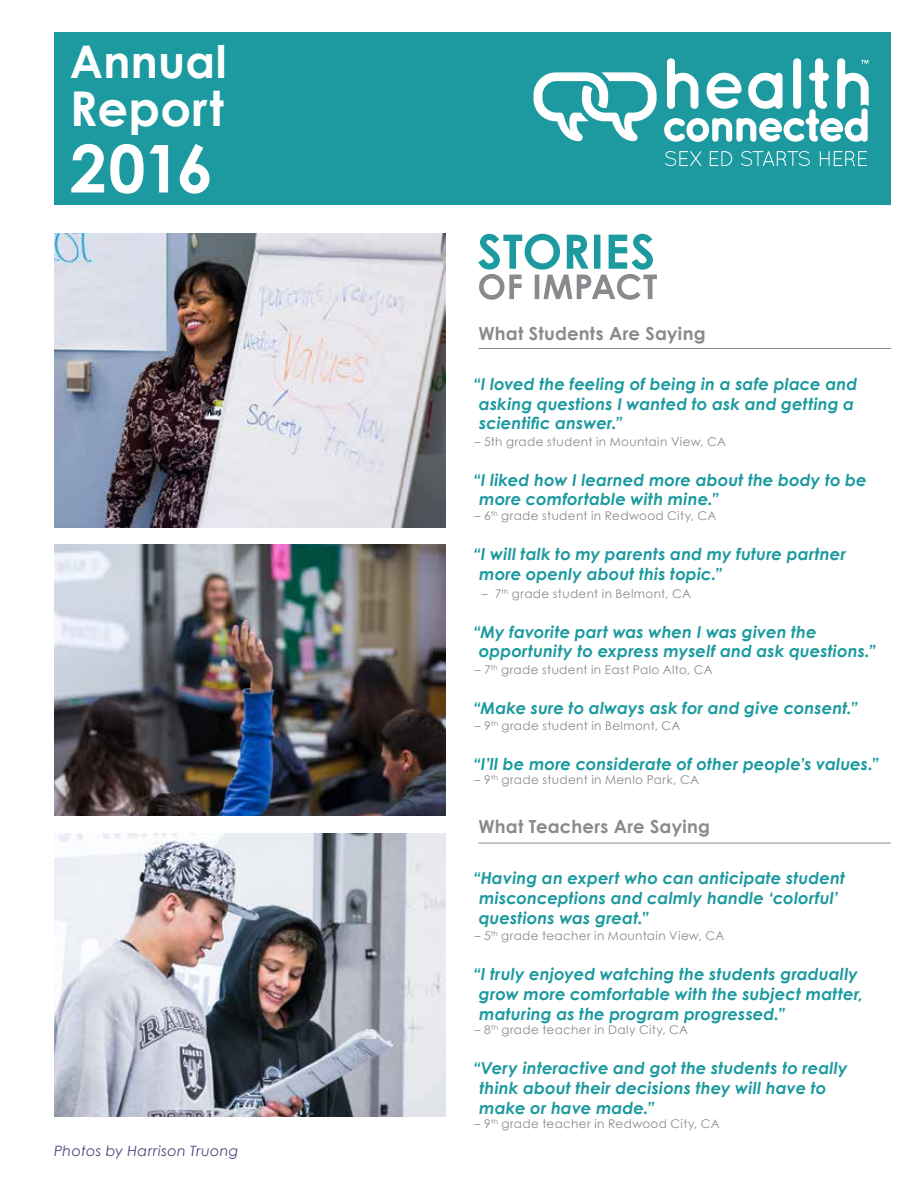
<style>
.page{position:relative;width:918px;height:1188px;background:#fff}
.page>*{position:absolute;margin:0;border:0;box-sizing:border-box;transform-origin:0 0}
.t1{font:700 66px "Century Gothic";color:#fff}
.t2{font:700 48px "Century Gothic";letter-spacing:.005em;color:#fff}
.t3{font:700 45px "Century Gothic";letter-spacing:.005em;color:#fff}
.t4{font:700 18px "Century Gothic";letter-spacing:.015em;color:#888a8d}
.t5{font:italic 700 16.5px/19.8px "Century Gothic";letter-spacing:.005em;color:#1c9a9f}
.t6{font:italic 14.25px "Century Gothic";letter-spacing:.025em;color:#44477a}
.t7{font:12px "Century Gothic";letter-spacing:.03em;color:#888a8d}
</style>
<div class="page">
<svg style="left:478px;top:234px;width:179px;height:66px"></svg>
<div style="left:54px;top:32px;width:837px;height:173px;background:#1c9a9f"></div>
<svg style="left:665px;top:151px;width:36px;height:15px"></svg>
<svg style="left:710px;top:151px;width:22px;height:15px"></svg>
<svg style="left:741px;top:151px;width:69px;height:15px"></svg>
<svg style="left:820px;top:151px;width:47px;height:15px"></svg>
<svg style="left:534px;top:72px;width:123px;height:69px"></svg>
<svg style="left:664px;top:58px;width:205px;height:84px"></svg>
<img style="left:54px;top:544px;width:391px;height:272px">
<img style="left:54px;top:834px;width:391px;height:283px">
<img style="left:54px;top:233px;width:391px;height:294px">
<hr style="left:478px;top:348px;width:413px;height:1px;background:#888a8d">
<hr style="left:478px;top:843px;width:413px;height:1px;background:#888a8d">
<h3 class="t3" style="left:70px;top:34px;width:158px">Annual</h3>
<h2 class="t2" style="left:70px;top:79px;width:155px">Report</h2>
<h1 class="t1" style="left:70px;top:127px;width:145px">2016</h1>
<p class="t6" style="left:54px;top:1142px;width:186px">Photos by Harrison Truong</p>
<p class="t4" style="left:478px;top:322px;width:229px">What Students Are Saying</p>
<p class="t5" style="left:479px;top:373px;width:380px;text-indent:-6px">“I loved the feeling of being in a safe place and asking questions I wanted to ask and getting a scientific answer.”</p>
<p class="t7" style="left:475px;top:434px;width:253px">– 5th grade student in Mountain View, CA</p>
<p class="t5" style="left:479px;top:469px;width:389px;text-indent:-7px">“I liked how I learned more about the body to be more comfortable with mine.”</p>
<p class="t7" style="left:475px;top:508px;width:243px">– 6<sup>th</sup> grade student in Redwood City, CA</p>
<p class="t5" style="left:479px;top:543px;width:368px;text-indent:-7px">“I will talk to my parents and my future partner more openly about this topic.”</p>
<p class="t7" style="left:482px;top:586px;width:211px">– 7<sup>th</sup> grade student in Belmont, CA</p>
<p class="t5" style="left:479px;top:621px;width:399px;text-indent:-6px">“My favorite part was when I was given the opportunity to express myself and ask questions.”</p>
<p class="t7" style="left:475px;top:662px;width:240px">– 7<sup>th</sup> grade student in East Palo Alto, CA</p>
<p class="t5" style="left:473px;top:697px;width:387px">“Make sure to always ask for and give consent.”</p>
<p class="t7" style="left:475px;top:718px;width:207px">– 9<sup>th</sup> grade student in Belmont, CA</p>
<p class="t5" style="left:473px;top:754px;width:408px">“I’ll be more considerate of other people’s values.”</p>
<p class="t7" style="left:475px;top:773px;width:226px">– 9<sup>th</sup> grade student in Menlo Park, CA</p>
<p class="t4" style="left:478px;top:815px;width:233px">What Teachers Are Saying</p>
<p class="t5" style="left:479px;top:868px;width:368px;text-indent:-6px">“Having an expert who can anticipate student misconceptions and calmly handle ‘colorful’ questions was great.”</p>
<p class="t7" style="left:475px;top:928px;width:251px">– 5<sup>th</sup> grade teacher in Mountain View, CA</p>
<p class="t5" style="left:479px;top:964px;width:386px;text-indent:-6px">“I truly enjoyed watching the students gradually grow more comfortable with the subject matter, maturing as the program progressed.”</p>
<p class="t7" style="left:475px;top:1022px;width:215px">– 8<sup>th</sup> grade teacher in Daly City, CA</p>
<p class="t5" style="left:479px;top:1058px;width:370px;text-indent:-7px">“Very interactive and got the students to really think about their decisions they will have to make or have made.”</p>
<p class="t7" style="left:475px;top:1116px;width:247px">– 9<sup>th</sup> grade teacher in Redwood City, CA</p>
</div>
